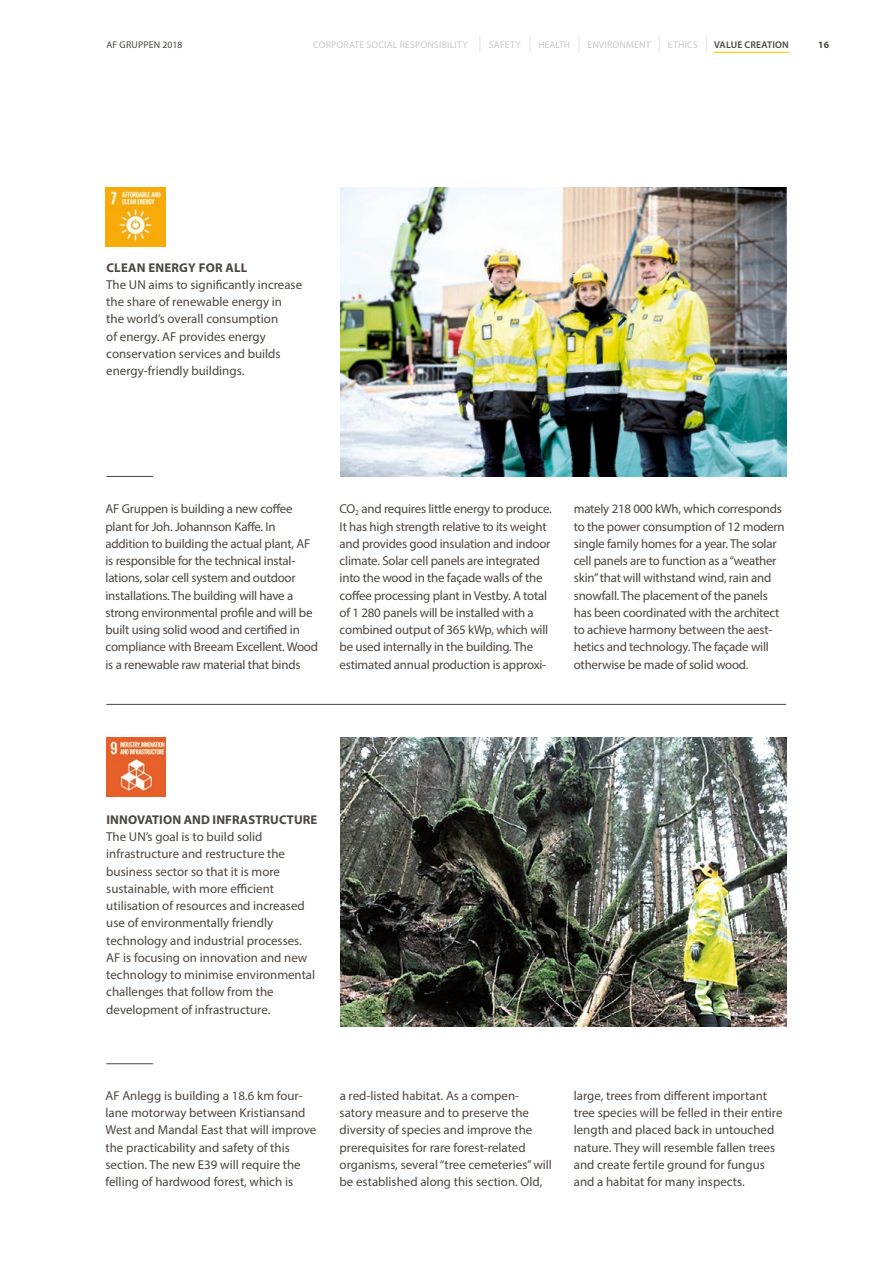
<style>
.page{position:relative;width:893px;height:1263px;background:#fff}
.page>*{position:absolute;margin:0;border:0;box-sizing:border-box;transform-origin:0 0}
.t1{font:12.9px/17.2px "Myriad Pro";letter-spacing:-.01em;color:#4d4641}
.t2{font:700 12.75px "Myriad Pro";letter-spacing:.01em;color:#4d4641}
.t3{font:9.75px "Myriad Pro";letter-spacing:.02em;color:#c8c8c7}
.t4{font:9.75px "Myriad Pro";letter-spacing:.02em;color:#4d4641}
.t5{font:600 9.75px "Myriad Pro";letter-spacing:.02em;color:#4d4641}
.t6{font:700 9.75px "Myriad Pro";color:#4d4641}
</style>
<div class="page">
<svg style="left:706px;top:35px;width:1px;height:18px"></svg>
<svg style="left:659px;top:35px;width:1px;height:18px"></svg>
<svg style="left:529px;top:35px;width:2px;height:18px"></svg>
<svg style="left:578px;top:35px;width:2px;height:18px"></svg>
<svg style="left:479px;top:35px;width:2px;height:18px"></svg>
<hr style="left:714px;top:52px;width:75px;height:1px;background:#ffd000">
<img style="left:106px;top:187px;width:59px;height:60px">
<img style="left:340px;top:187px;width:446px;height:289px">
<img style="left:106px;top:737px;width:60px;height:60px">
<hr style="left:106px;top:704px;width:680px;height:1px;background:#4d4641">
<img style="left:340px;top:737px;width:446px;height:289px">
<hr style="left:106px;top:476px;width:47px;height:1px;background:#4d4641">
<hr style="left:106px;top:1063px;width:47px;height:1px;background:#4d4641">
<p class="t4" style="left:106px;top:39px;width:77px">AF GRUPPEN 2018</p>
<p class="t3" style="left:313px;top:39px;width:156px">CORPORATE SOCIAL RESPONSIBILITY</p>
<p class="t3" style="left:489px;top:39px;width:33px">SAFETY</p>
<p class="t3" style="left:539px;top:39px;width:33px">HEALTH</p>
<p class="t3" style="left:587px;top:39px;width:65px">ENVIRONMENT</p>
<p class="t3" style="left:668px;top:39px;width:31px">ETHICS</p>
<p class="t5" style="left:714px;top:39px;width:76px">VALUE CREATION</p>
<p class="t6" style="left:818px;top:39px;width:12px">16</p>
<p class="t2" style="left:106px;top:260px;width:143px">CLEAN ENERGY FOR ALL</p>
<p class="t1" style="left:106px;top:276px;width:197px">The UN aims to significantly increase the share of renewable energy in the world’s overall consumption<br>of energy. AF provides energy conservation services and builds energy-friendly buildings.</p>
<p class="t1" style="left:106px;top:500px;width:214px">AF Gruppen is building a new coffee plant for Joh. Johannson Kaffe. In addition to building the actual plant, AF is responsible for the technical instal&shy;lations, solar cell system and outdoor installations. The building will have a strong environmental profile and will be built using solid wood and certified in compliance with Breeam Excellent. Wood is a renewable raw material that binds</p>
<p class="t1" style="left:340px;top:500px;width:214px">CO<sub>2</sub> and requires little energy to produce.<br>It has high strength relative to its weight and provides good insulation and indoor climate. Solar cell panels are integrated into the wood in the façade walls of the coffee processing plant in Vestby. A total of 1 280 panels will be installed with a combined output of 365 kWp, which will be used internally in the building. The estimated annual production is approxi-</p>
<p class="t1" style="left:574px;top:500px;width:212px">mately 218 000 kWh, which corresponds to the power consumption of 12 modern single family homes for a year. The solar cell panels are to function as a “weather skin” that will withstand wind, rain and snowfall. The placement of the panels has been coordinated with the architect to achieve harmony between the aest&shy;hetics and technology. The façade will otherwise be made of solid wood.</p>
<p class="t2" style="left:106px;top:812px;width:212px">INNOVATION AND INFRASTRUCTURE</p>
<p class="t1" style="left:106px;top:828px;width:210px">The UN’s goal is to build solid infrastructure and restructure the business sector so that it is more sustainable, with more efficient utilisation of resources and increased use of environmentally friendly technology and industrial processes.<br>AF is focusing on innovation and new technology to minimise environmental challenges that follow from the development of infrastructure.</p>
<p class="t1" style="left:106px;top:1087px;width:212px">AF Anlegg is building a 18.6 km four&shy;lane motorway between Kristiansand West and Mandal East that will improve the practicability and safety of this section. The new E39 will require the felling of hardwood forest, which is</p>
<p class="t1" style="left:340px;top:1087px;width:214px">a red-listed habitat. As a compen&shy;satory measure and to preserve the diversity of species and improve the prerequisites for rare forest-related organisms, several “tree cemeteries” will be established along this section. Old,</p>
<p class="t1" style="left:574px;top:1087px;width:210px">large, trees from different important tree species will be felled in their entire length and placed back in untouched nature. They will resemble fallen trees and create fertile ground for fungus and a habitat for many inspects.</p>
</div>
